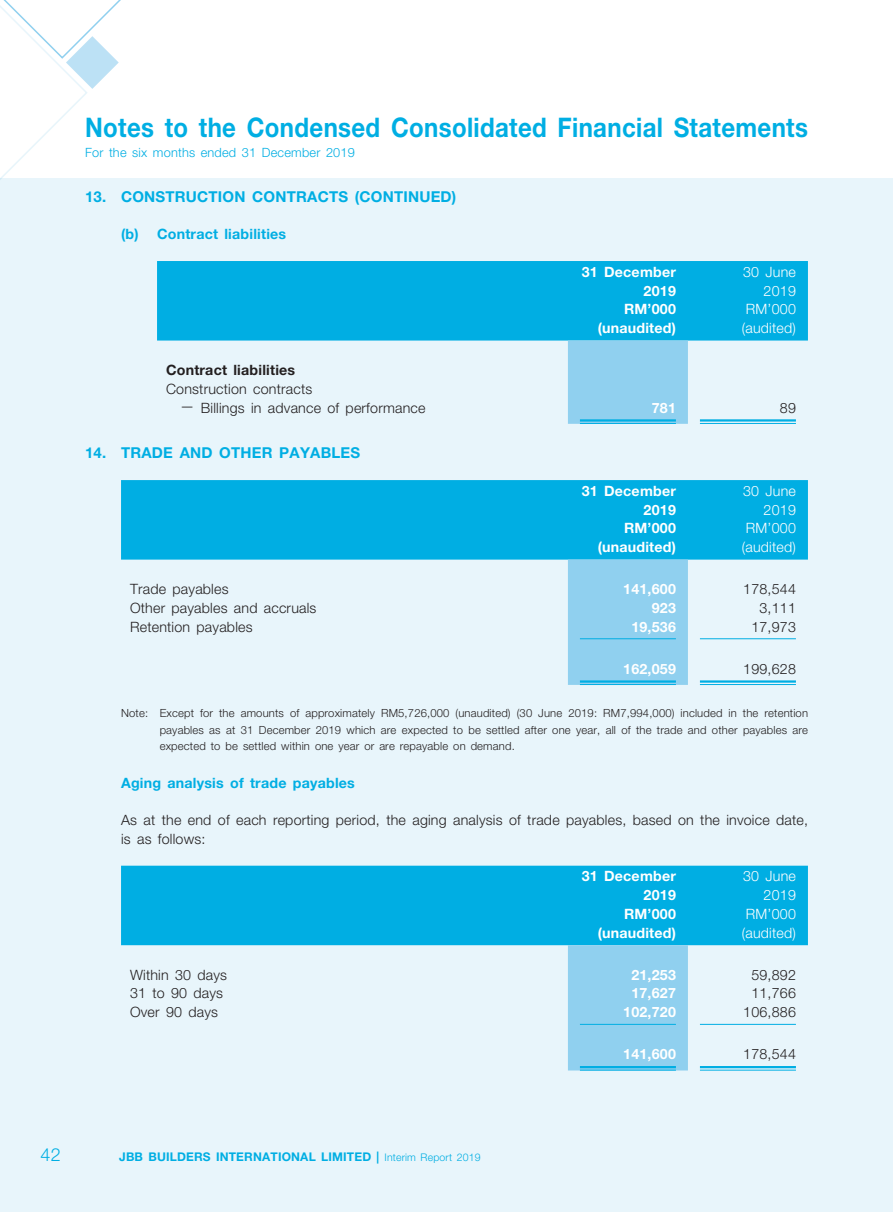
<style>
.page{position:relative;width:893px;height:1212px;background:#fff}
.page>*{position:absolute;margin:0;border:0;box-sizing:border-box;transform-origin:0 0}
.t1{font:700 27px "Helvetica Neue LT Std";letter-spacing:.015em;color:#00aee3;scale:.89 1}
.t2{font:300 18px "Helvetica Neue LT Std";color:#00aee3}
._03_H1{font:700 15px "Helvetica Neue LT Std";letter-spacing:.015em;color:#00aee3}
._01_Body_Text{font:700 14.25px/18.8px "Helvetica Neue LT Std";letter-spacing:.015em;color:#fff;text-align:right}
._15_Table_Stub{font:300 14.25px "Helvetica Neue LT Std";letter-spacing:.015em;color:#231f20}
._12___P2{font:300 14.25px/18.8px "Helvetica Neue LT Std";letter-spacing:.015em;color:#231f20}
._01_Body_Text-2{font:300 14.25px/18.8px "Helvetica Neue LT Std";letter-spacing:.015em;color:#fff;text-align:right}
._01_Body_Text-3{font:300 14.25px "Helvetica Neue LT Std";letter-spacing:.015em;color:#231f20}
._04___H2{font:700 14.25px "Helvetica Neue LT Std";letter-spacing:.015em;color:#00aee3}
._15_Table_Stub-2{font:700 14.25px "Helvetica Neue LT Std";letter-spacing:.015em;color:#231f20}
.t3{font:300 12.75px "Helvetica Neue LT Std";letter-spacing:.015em;color:#00aee3}
.t4{font:700 12px "Helvetica Neue LT Std";letter-spacing:.015em;color:#00aee3}
._26___P2__Note{font:300 11.25px/16.5px "Helvetica Neue LT Std";letter-spacing:.015em;color:#231f20;text-align:justify}
.s1{font-weight:300;font-size:10.5px}
</style>
<div class="page">
<div style="left:0;top:179px;width:893px;height:1033px;background:#e8f5fb"></div>
<svg style="left:0;top:0;width:143px;height:180px"></svg>
<div style="left:157px;top:261px;width:651px;height:79px;background:#00aee3"></div>
<div style="left:568px;top:340px;width:120px;height:84px;background:#90d0ef"></div>
<hr style="left:580px;top:419px;width:96px;height:3px;background:#00aee3">
<hr style="left:580px;top:423px;width:96px;height:1px;background:#00aee3">
<hr style="left:700px;top:419px;width:96px;height:3px;background:#00aee3">
<hr style="left:700px;top:423px;width:96px;height:1px;background:#00aee3">
<div style="left:121px;top:480px;width:687px;height:80px;background:#00aee3"></div>
<div style="left:568px;top:560px;width:120px;height:125px;background:#90d0ef"></div>
<hr style="left:580px;top:638px;width:96px;height:1px;background:#00aee3">
<hr style="left:700px;top:638px;width:96px;height:1px;background:#00aee3">
<hr style="left:580px;top:680px;width:96px;height:3px;background:#00aee3">
<hr style="left:580px;top:684px;width:96px;height:1px;background:#00aee3">
<hr style="left:700px;top:680px;width:96px;height:3px;background:#00aee3">
<hr style="left:700px;top:684px;width:96px;height:1px;background:#00aee3">
<div style="left:121px;top:866px;width:687px;height:79px;background:#00aee3"></div>
<div style="left:568px;top:945px;width:120px;height:125px;background:#90d0ef"></div>
<hr style="left:580px;top:1024px;width:96px;height:1px;background:#00aee3">
<hr style="left:700px;top:1024px;width:96px;height:1px;background:#00aee3">
<hr style="left:580px;top:1066px;width:96px;height:2px;background:#00aee3">
<hr style="left:580px;top:1070px;width:96px;height:1px;background:#00aee3">
<hr style="left:700px;top:1066px;width:96px;height:2px;background:#00aee3">
<hr style="left:700px;top:1070px;width:96px;height:1px;background:#00aee3">
<h1 class="t1" style="left:85px;top:110px;width:814px">Notes to the Condensed Consolidated Financial Statements</h1>
<p class="t3" style="left:85px;top:145px;width:271px">For the six months ended 31 December 2019</p>
<p class="_03_H1" style="left:85px;top:187px;width:373px">13. CONSTRUCTION CONTRACTS (CONTINUED)</p>
<p class="_04___H2" style="left:121px;top:225px;width:167px">(b) Contract liabilities</p>
<p class="_01_Body_Text" style="left:582px;top:262px;width:96px">31 December<br>2019</p>
<p class="_01_Body_Text-2" style="left:743px;top:262px;width:54px">30 June<br>2019</p>
<p class="_01_Body_Text" style="left:624px;top:299px;width:53px">RM’000</p>
<p class="_01_Body_Text-2" style="left:746px;top:299px;width:52px">RM’000</p>
<p class="_01_Body_Text" style="left:598px;top:318px;width:80px">(unaudited)</p>
<p class="_01_Body_Text-2" style="left:742px;top:318px;width:56px">(audited)</p>
<p class="_15_Table_Stub-2" style="left:166px;top:361px;width:131px">Contract liabilities</p>
<p class="_15_Table_Stub" style="left:166px;top:380px;width:148px">Construction contracts</p>
<p class="_15_Table_Stub" style="left:180px;top:399px;width:247px">— Billings in advance of performance</p>
<p class="_01_Body_Text" style="left:652px;top:398px;width:26px">781</p>
<p class="_01_Body_Text-3" style="left:780px;top:399px;width:18px">89</p>
<p class="_03_H1" style="left:85px;top:444px;width:277px">14. TRADE AND OTHER PAYABLES</p>
<p class="_01_Body_Text" style="left:582px;top:481px;width:96px">31 December<br>2019</p>
<p class="_01_Body_Text-2" style="left:743px;top:481px;width:54px">30 June<br>2019</p>
<p class="_01_Body_Text" style="left:624px;top:518px;width:53px">RM’000</p>
<p class="_01_Body_Text-2" style="left:746px;top:519px;width:52px">RM’000</p>
<p class="_01_Body_Text" style="left:598px;top:537px;width:80px">(unaudited)</p>
<p class="_01_Body_Text-2" style="left:742px;top:537px;width:56px">(audited)</p>
<p class="_15_Table_Stub" style="left:130px;top:580px;width:100px">Trade payables</p>
<p class="_01_Body_Text" style="left:623px;top:579px;width:54px">141,600</p>
<p class="_01_Body_Text-3" style="left:743px;top:580px;width:54px">178,544</p>
<p class="_15_Table_Stub" style="left:130px;top:599px;width:188px">Other payables and accruals</p>
<p class="_01_Body_Text" style="left:652px;top:598px;width:26px">923</p>
<p class="_01_Body_Text-3" style="left:759px;top:599px;width:38px">3,111</p>
<p class="_15_Table_Stub" style="left:130px;top:618px;width:124px">Retention payables</p>
<p class="_01_Body_Text" style="left:631px;top:617px;width:46px">19,536</p>
<p class="_01_Body_Text-3" style="left:751px;top:618px;width:46px">17,973</p>
<p class="_01_Body_Text" style="left:623px;top:659px;width:54px">162,059</p>
<p class="_01_Body_Text-3" style="left:743px;top:660px;width:54px">199,628</p>
<p class="_26___P2__Note" style="left:160px;top:705px;width:650px;text-indent:-39px">Note: Except for the amounts of approximately RM5,726,000 (unaudited) (30 June 2019: RM7,994,000) included in the retention payables as at 31 December 2019 which are expected to be settled after one year, all of the trade and other payables are expected to be settled within one year or are repayable on demand.</p>
<p class="_04___H2" style="left:121px;top:774px;width:235px">Aging analysis of trade payables</p>
<p class="_12___P2" style="left:121px;top:810px;width:689px">As at the end of each reporting period, the aging analysis of trade payables, based on the invoice date, is as follows:</p>
<p class="_01_Body_Text" style="left:582px;top:867px;width:96px">31 December<br>2019</p>
<p class="_01_Body_Text-2" style="left:743px;top:867px;width:54px">30 June<br>2019</p>
<p class="_01_Body_Text" style="left:624px;top:904px;width:53px">RM’000</p>
<p class="_01_Body_Text-2" style="left:746px;top:904px;width:52px">RM’000</p>
<p class="_01_Body_Text" style="left:598px;top:923px;width:80px">(unaudited)</p>
<p class="_01_Body_Text-2" style="left:742px;top:923px;width:56px">(audited)</p>
<p class="_15_Table_Stub" style="left:130px;top:966px;width:99px">Within 30 days</p>
<p class="_01_Body_Text" style="left:631px;top:965px;width:46px">21,253</p>
<p class="_01_Body_Text-3" style="left:751px;top:966px;width:46px">59,892</p>
<p class="_15_Table_Stub" style="left:130px;top:985px;width:95px">31 to 90 days</p>
<p class="_01_Body_Text" style="left:631px;top:984px;width:46px">17,627</p>
<p class="_01_Body_Text-3" style="left:751px;top:985px;width:46px">11,766</p>
<p class="_15_Table_Stub" style="left:130px;top:1003px;width:89px">Over 90 days</p>
<p class="_01_Body_Text" style="left:623px;top:1002px;width:54px">102,720</p>
<p class="_01_Body_Text-3" style="left:743px;top:1003px;width:54px">106,886</p>
<p class="_01_Body_Text" style="left:623px;top:1044px;width:54px">141,600</p>
<p class="_01_Body_Text-3" style="left:743px;top:1045px;width:54px">178,544</p>
<h2 class="t2" style="left:40px;top:1143px;width:22px">42</h2>
<p class="t4" style="left:119px;top:1149px;width:363px">JBB BUILDERS INTERNATIONAL LIMITED | <span class="s1">Interim Report 2019</span></p>
</div>
